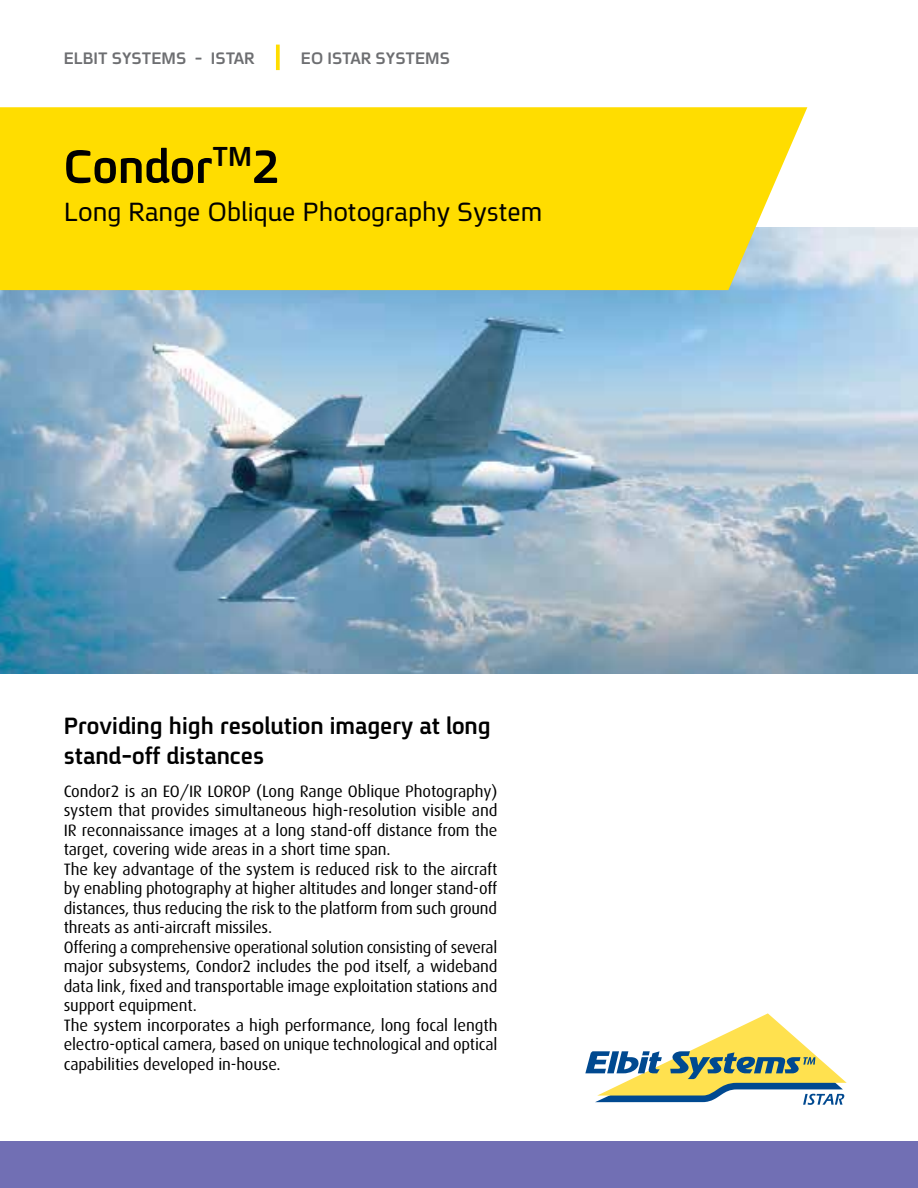
<style>
.page{position:relative;width:918px;height:1188px;background:#fff}
.page>*{position:absolute;margin:0;border:0;box-sizing:border-box;transform-origin:0 0}
.t1{font:51px "En Spoiler B";color:#000}
.t2{font:29.7px "En Spoiler B";color:#000}
.t3{font:28.5px "En Spoiler";color:#000}
.t4{font:25.5px/30.6px "En Spoiler B";color:#000}
.t5{font:18px "En Spoiler B";color:#6d6e71}
.t6{font:16.5px/19.5px "Dax";letter-spacing:-.01em;color:#000;text-align:justify}
</style>
<div class="page">
<img style="left:0;top:227px;width:918px;height:447px">
<div style="left:0;top:107px;width:807px;height:183px;background:#fd0"></div>
<div style="left:0;top:1141px;width:918px;height:47px;background:#716fb4"></div>
<svg style="left:585px;top:1013px;width:262px;height:92px"></svg>
<svg style="left:276px;top:45px;width:4px;height:25px"></svg>
<p class="t5" style="left:64px;top:45px;width:192px">ELBIT SYSTEMS - ISTAR</p>
<p class="t5" style="left:301px;top:45px;width:151px">EO ISTAR SYSTEMS</p>
<h1 class="t2" style="left:213px;top:135px;width:41px">TM</h1>
<h1 class="t1" style="left:64px;top:130px;width:217px">Condor 2</h1>
<h1 class="t3" style="left:64px;top:192px;width:480px">Long Range Oblique Photography System</h1>
<h2 class="t4" style="left:64px;top:709px;width:428px">Providing high resolution imagery at long stand-off distances</h2>
<p class="t6" style="left:64px;top:781px;width:435px">Condor2 is an EO/IR LOROP (Long Range Oblique Photography) system that provides simultaneous high-resolution visible and IR reconnaissance images at a long stand-off distance from the target, covering wide areas in a short time span.</p>
<p class="t6" style="left:64px;top:859px;width:435px">The key advantage of the system is reduced risk to the aircraft by enabling photography at higher altitudes and longer stand-off distances, thus reducing the risk to the platform from such ground threats as anti-aircraft missiles.</p>
<p class="t6" style="left:64px;top:937px;width:435px">Offering a comprehensive operational solution consisting of several major subsystems, Condor2 includes the pod itself, a wideband data link, fixed and transportable image exploitation stations and support equipment.</p>
<p class="t6" style="left:64px;top:1015px;width:435px">The system incorporates a high performance, long focal length electro-optical camera, based on unique technological and optical capabilities developed in-house.</p>
</div>
